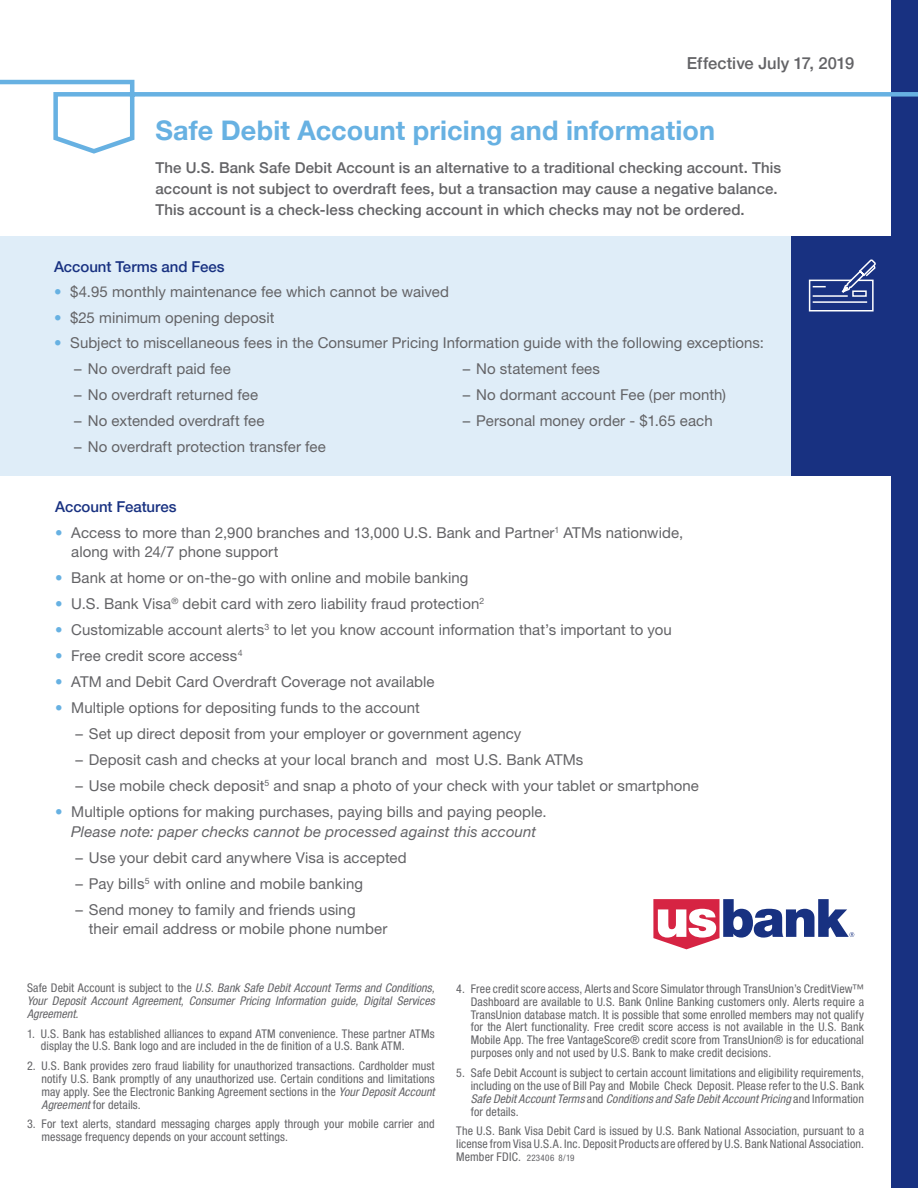
<style>
.page{position:relative;width:918px;height:1188px;background:#fff}
.page>*{position:absolute;margin:0;border:0;box-sizing:border-box;transform-origin:0 0}
.Headline_SW{font:700 27px "Helvetica Neue LT Pro";letter-spacing:.005em;color:#67b1e2}
.Effective_Date_SW{font:500 16.5px "Helvetica Neue LT Pro";color:#636366}
.t1{font:15px/19.5px "Helvetica Neue LT Std";letter-spacing:.005em;color:#636366}
.Body_Copy_SW{font:500 15px/21px "Helvetica Neue";letter-spacing:.01em;color:#636366}
.Subhead_SW{font:500 15px "Helvetica Neue LT Pro";color:#183181}
.Disclosure_SW{font:condensed 12px/12.9px "Helvetica Neue LT Std";letter-spacing:.01em;color:#636366;text-align:justify}
.Disclosure_SW-2{font:italic condensed 12px/12.9px "Helvetica Neue LT Std";letter-spacing:.005em;color:#636366;text-align:justify}
.s1{font-family:"Helvetica Neue LT Pro";color:#67b1e2}
.s2{font-family:"Helvetica Neue LT Pro"}
.s3{font-style:italic}
.s4{font-style:normal}
.s5{font-size:9px}
</style>
<div class="page">
<div style="left:0;top:237px;width:899px;height:239px;background:#dfedf8"></div>
<div style="left:791px;top:237px;width:108px;height:239px;background:#183181"></div>
<div style="left:892px;top:0;width:26px;height:1188px;background:#183181"></div>
<svg style="left:808px;top:259px;width:68px;height:53px"></svg>
<svg style="left:653px;top:899px;width:201px;height:50px"></svg>
<svg style="left:0;top:78px;width:918px;height:78px"></svg>
<p class="Effective_Date_SW" style="left:687px;top:53px;width:169px">Effective July 17, 2019</p>
<h1 class="Headline_SW" style="left:155px;top:113px;width:561px">Safe Debit Account pricing and information</h1>
<p class="Body_Copy_SW" style="left:155px;top:156px;width:627px">The U.S. Bank Safe Debit Account is an alternative to a traditional checking account. This account is not subject to overdraft fees, but a transaction may cause a negative balance.<br>This account is a check-less checking account in which checks may not be ordered.</p>
<h2 class="Subhead_SW" style="left:54px;top:258px;width:172px">Account Terms and Fees</h2>
<p class="t1" style="left:54px;top:282px;width:397px"><span class="s1">•</span> $4.95 monthly maintenance fee which cannot be waived</p>
<p class="t1" style="left:54px;top:307px;width:222px"><span class="s1">•</span> $25 minimum opening deposit</p>
<p class="t1" style="left:54px;top:332px;width:712px"><span class="s1">•</span> Subject to miscellaneous fees in the Consumer Pricing Information guide with the following exceptions:</p>
<p class="t1" style="left:74px;top:358px;width:158px"><span class="s2">–</span> No overdraft paid fee</p>
<p class="t1" style="left:74px;top:384px;width:186px"><span class="s2">–</span> No overdraft returned fee</p>
<p class="t1" style="left:74px;top:410px;width:192px"><span class="s2">–</span> No extended overdraft fee</p>
<p class="t1" style="left:74px;top:436px;width:253px"><span class="s2">–</span> No overdraft protection transfer fee</p>
<p class="t1" style="left:463px;top:358px;width:139px"><span class="s2">–</span> No statement fees</p>
<p class="t1" style="left:463px;top:384px;width:265px"><span class="s2">–</span> No dormant account Fee (per month)</p>
<p class="t1" style="left:463px;top:410px;width:251px"><span class="s2">–</span> Personal money order - $1.65 each</p>
<h2 class="Subhead_SW" style="left:55px;top:498px;width:123px">Account Features</h2>
<p class="t1" style="left:71px;top:523px;width:613px;text-indent:-16px"><span class="s1">•</span> Access to more than 2,900 branches and 13,000 U.S. Bank and Partner<sup>1</sup> ATMs nationwide, along with 24/7 phone support</p>
<p class="t1" style="left:55px;top:568px;width:415px"><span class="s1">•</span> Bank at home or on-the-go with online and mobile banking</p>
<p class="t1" style="left:55px;top:594px;width:431px"><span class="s1">•</span> U.S. Bank Visa<sup>®</sup> debit card with zero liability fraud protection<sup>2</sup></p>
<p class="t1" style="left:55px;top:620px;width:618px"><span class="s1">•</span> Customizable account alerts<sup>3</sup> to let you know account information that’s important to you</p>
<p class="t1" style="left:55px;top:646px;width:189px"><span class="s1">•</span> Free credit score access<sup>4</sup></p>
<p class="t1" style="left:55px;top:672px;width:381px"><span class="s1">•</span> ATM and Debit Card Overdraft Coverage not available</p>
<p class="t1" style="left:55px;top:698px;width:366px"><span class="s1">•</span> Multiple options for depositing funds to the account</p>
<p class="t1" style="left:75px;top:724px;width:448px"><span class="s2">–</span> Set up direct deposit from your employer or government agency</p>
<p class="t1" style="left:75px;top:750px;width:510px"><span class="s2">–</span> Deposit cash and checks at your local branch and most U.S. Bank ATMs</p>
<p class="t1" style="left:75px;top:776px;width:625px"><span class="s2">–</span> Use mobile check deposit<sup>5</sup> and snap a photo of your check with your tablet or smartphone</p>
<p class="t1" style="left:55px;top:802px;width:493px;text-align:center"><span class="s1">•</span> Multiple options for making purchases, paying bills and paying people.<br><span class="s3">Please note: paper checks cannot be processed against this account</span></p>
<p class="t1" style="left:75px;top:847px;width:333px"><span class="s2">–</span> Use your debit card anywhere Visa is accepted</p>
<p class="t1" style="left:75px;top:873px;width:289px"><span class="s2">–</span> Pay bills<sup>5</sup> with online and mobile banking</p>
<p class="t1" style="left:89px;top:899px;width:300px;text-indent:-14px"><span class="s2">–</span> Send money to family and friends using their email address or mobile phone number</p>
<p class="Disclosure_SW-2" style="left:27px;top:982px;width:409px"><span class="s4">Safe Debit Account is subject to the</span> U.S. Bank Safe Debit Account Terms and Conditions, Your Deposit Account Agreement, Consumer Pricing Information guide, Digital Services Agreement.</p>
<p class="Disclosure_SW" style="left:41px;top:1027px;width:395px;text-indent:-14px">1. U.S. Bank has established alliances to expand ATM convenience. These partner ATMs display the U.S. Bank logo and are included in the de finition of a U.S. Bank ATM.</p>
<p class="Disclosure_SW" style="left:42px;top:1059px;width:395px;text-indent:-15px">2. U.S. Bank provides zero fraud liability for unauthorized transactions. Cardholder must notify U.S. Bank promptly of any unauthorized use. Certain conditions and limitations may apply. See the Electronic Banking Agreement sections in the <span class="s3">Your Deposit Account Agreement</span> for details.</p>
<p class="Disclosure_SW" style="left:42px;top:1118px;width:395px;text-indent:-15px">3. For text alerts, standard messaging charges apply through your mobile carrier and message frequency depends on your account settings.</p>
<p class="Disclosure_SW" style="left:471px;top:982px;width:395px;text-indent:-14px">4. Free credit score access, Alerts and Score Simulator through TransUnion’s CreditView™ Dashboard are available to U.S. Bank Online Banking customers only. Alerts require a TransUnion database match. It is possible that some enrolled members may not qualify for the Alert functionality. Free credit score access is not available in the U.S. Bank Mobile App. The free VantageScore® credit score from TransUnion® is for educational purposes only and not used by U.S. Bank to make credit decisions.</p>
<p class="Disclosure_SW" style="left:471px;top:1066px;width:395px;text-indent:-15px">5. Safe Debit Account is subject to certain account limitations and eligibility requirements, including on the use of Bill Pay and Mobile Check Deposit. Please refer to the U.S. Bank <span class="s3">Safe Debit Account Terms</span> and <span class="s3">Conditions and Safe Debit Account Pricing</span> and Information for details.</p>
<p class="Disclosure_SW" style="left:456px;top:1124px;width:409px">The U.S. Bank Visa Debit Card is issued by U.S. Bank National Association, pursuant to a license from Visa U.S.A. Inc. Deposit Products are offered by U.S. Bank National Association.<br>Member FDIC. <span class="s5">223406 8/19</span></p>
</div>
